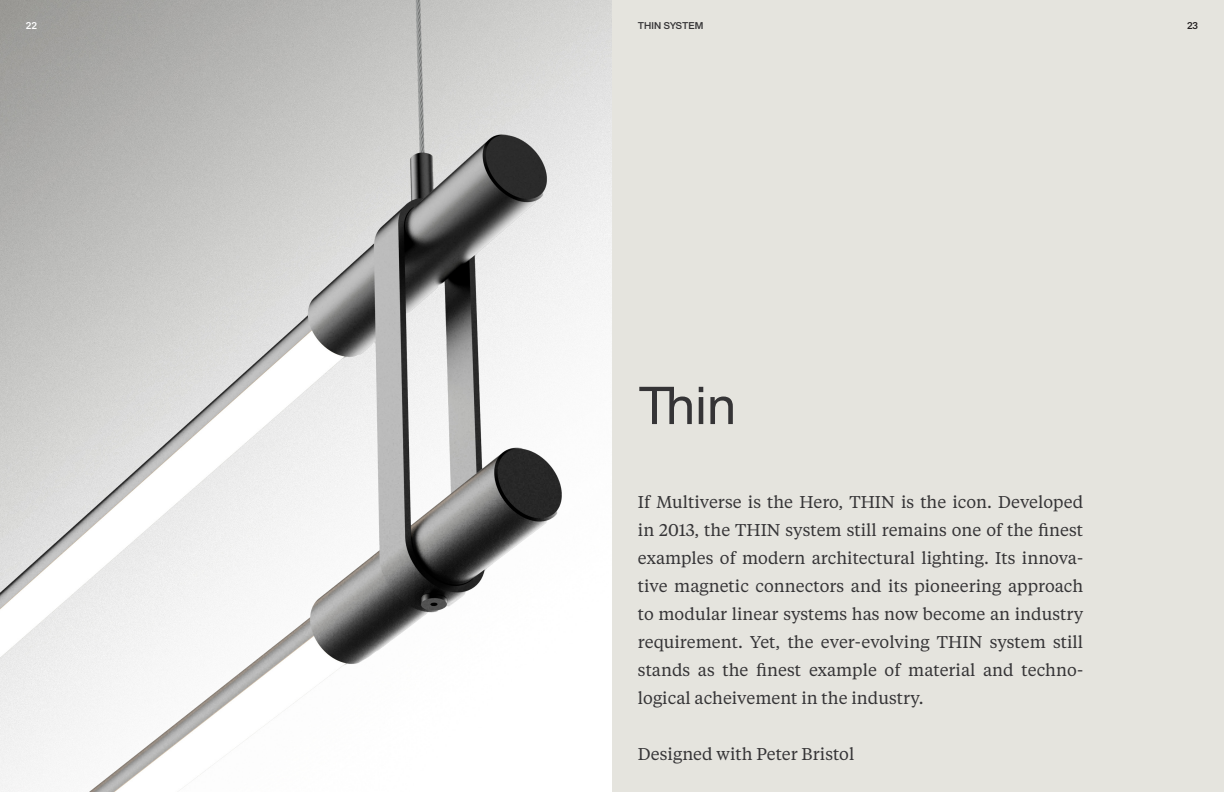
<style>
.page{position:relative;width:1224px;height:792px;background:#fff}
.page>*{position:absolute;margin:0;border:0;box-sizing:border-box;transform-origin:0 0}
.t1{font:54px "Syndicat Grotesk";color:#353436}
.t2{font:17px/28px "Tiempos Text";color:#353436;text-align:justify}
.t3{font:500 10px "Syndicat Grotesk";color:#353436}
.t4{font:500 10px "Syndicat Grotesk";color:#fff}
.t5{font:500 10px "Syndicat Grotesk";color:#231f20}
</style>
<div class="page">
<img style="left:0;top:0;width:612px;height:792px">
<div style="left:612px;top:0;width:612px;height:792px;background:#e5e4de"></div>
<p class="t4" style="left:26px;top:20px;width:12px">22</p>
<p class="t3" style="left:638px;top:20px;width:67px">THIN SYSTEM</p>
<p class="t5" style="left:1187px;top:20px;width:12px">23</p>
<h1 class="t1" style="left:638px;top:376px;width:100px">Thin</h1>
<p class="t2" style="left:638px;top:487px;width:447px">If Multiverse is the Hero, THIN is the icon. Developed in 2013, the THIN system still remains one of the finest examples of modern architectural lighting. Its innova&shy;tive magnetic connectors and its pioneering approach to modular linear systems has now become an industry requirement. Yet, the ever-evolving THIN system still stands as the finest example of material and techno&shy;logical acheivement in the industry.</p>
<p class="t2" style="left:638px;top:739px;width:218px">Designed with Peter Bristol</p>
</div>
